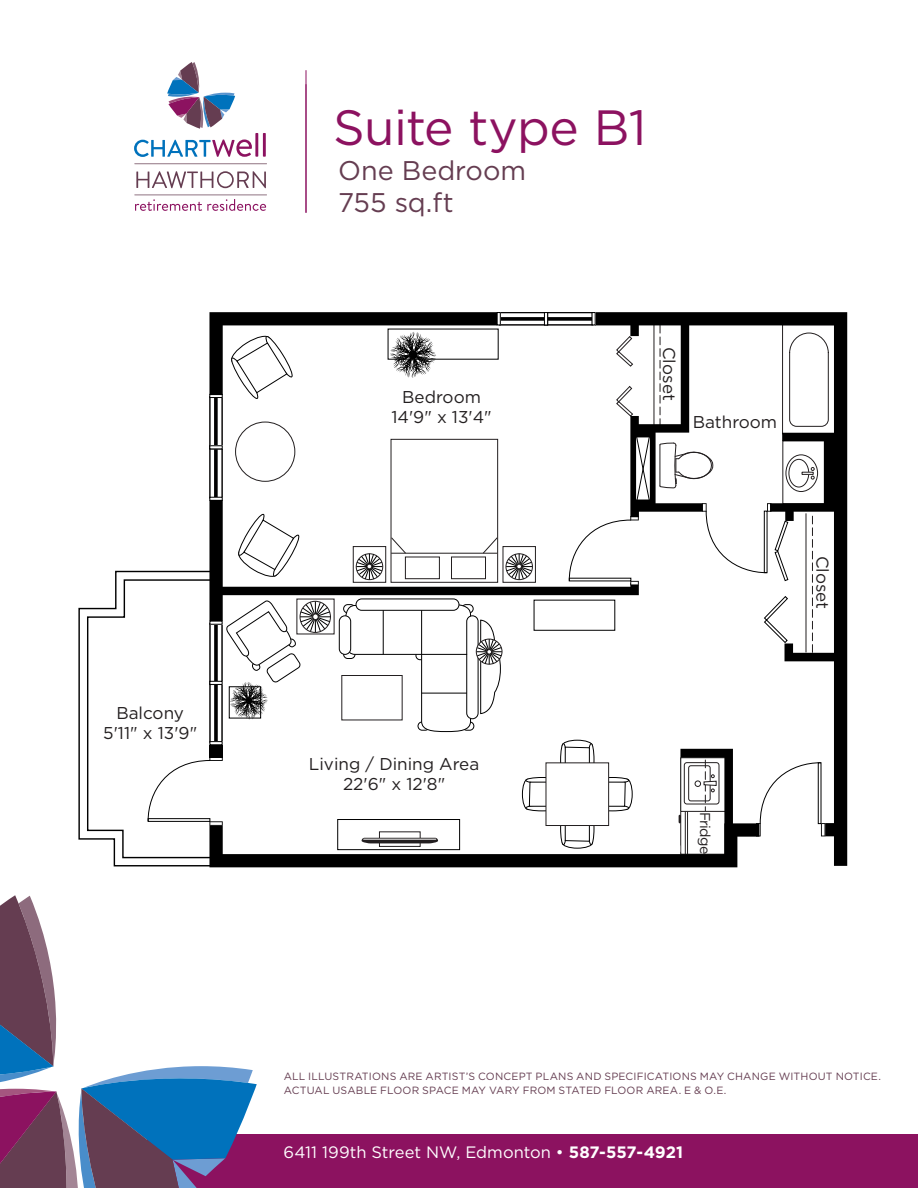
<style>
.page{position:relative;width:918px;height:1188px;background:#fff}
.page>*{position:absolute;margin:0;border:0;box-sizing:border-box;transform-origin:0 0}
.t1{font:49.5px "Gotham HTF";letter-spacing:-.015em;color:#8c1260}
.t2{font:27px "Gotham HTF";color:#653d51}
.t3{font:17.1px/20.5px "Gotham HTF";color:#231f20;text-align:center}
.t4{font:16.5px "Gotham HTF";color:#fff}
.t5{font:14.25px "Gotham HTF";letter-spacing:-.05em;color:#231f20}
.t6{font:10.5px/13.5px "Gotham HTF";letter-spacing:.015em;color:#653d51}
.s1{font-weight:700}
</style>
<div class="page">
<hr style="left:306px;top:70px;width:1px;height:143px;background:#8c1260">
<div style="left:147px;top:1134px;width:771px;height:54px;background:#8c1260"></div>
<svg style="left:0;top:895px;width:257px;height:293px"></svg>
<svg style="left:134px;top:140px;width:118px;height:17px"></svg>
<hr style="left:255px;top:133px;width:3px;height:24px;background:#8c1260">
<hr style="left:263px;top:133px;width:3px;height:24px;background:#8c1260">
<svg style="left:167px;top:62px;width:68px;height:67px"></svg>
<svg style="left:136px;top:171px;width:130px;height:17px"></svg>
<svg style="left:134px;top:163px;width:133px;height:1px"></svg>
<svg style="left:134px;top:195px;width:133px;height:16px"></svg>
<div style="left:209px;top:448px;width:14px;height:50px;border:1px solid #231f20"></div>
<div style="left:209px;top:447px;width:14px;height:52px;border:1px solid #000"></div>
<svg style="left:214px;top:449px;width:4px;height:48px"></svg>
<div style="left:209px;top:396px;width:14px;height:51px;border:1px solid #000"></div>
<svg style="left:214px;top:401px;width:4px;height:44px"></svg>
<div style="left:343px;top:650px;width:12px;height:9px;border:1px solid #010101;border-radius:4px"></div>
<div style="left:462px;top:721px;width:12px;height:10px;border:1px solid #010101;border-radius:4px"></div>
<svg style="left:344px;top:621px;width:127px;height:111px"></svg>
<div style="left:467px;top:616px;width:11px;height:103px;background:#fff;border-radius:6px"></div>
<div style="left:466px;top:615px;width:13px;height:104px;border:1px solid #010101;border-radius:6px"></div>
<div style="left:339px;top:616px;width:12px;height:38px;background:#fff;border-radius:6px"></div>
<div style="left:339px;top:615px;width:12px;height:40px;border:1px solid #010101;border-radius:6px"></div>
<hr style="left:422px;top:654px;width:45px;height:1px;background:#010101">
<hr style="left:422px;top:693px;width:45px;height:1px;background:#010101">
<hr style="left:383px;top:610px;width:1px;height:44px;background:#010101">
<div style="left:476px;top:639px;width:26px;height:26px;border:1px solid #231f20;border-radius:50%"></div>
<svg style="left:477px;top:621px;width:25px;height:94px"></svg>
<svg style="left:209px;top:500px;width:386px;height:121px"></svg>
<div style="left:503px;top:547px;width:32px;height:35px;background:#fff"></div>
<div style="left:503px;top:546px;width:33px;height:37px;border:1px solid #231f20"></div>
<div style="left:506px;top:553px;width:27px;height:27px;border:1px solid #231f20;border-radius:50%"></div>
<svg style="left:506px;top:554px;width:26px;height:26px"></svg>
<div style="left:353px;top:547px;width:33px;height:35px;background:#fff"></div>
<div style="left:353px;top:546px;width:33px;height:37px;border:1px solid #231f20"></div>
<div style="left:356px;top:554px;width:27px;height:26px;background:#6b6869;border-radius:50%"></div>
<div style="left:356px;top:553px;width:27px;height:27px;border:1px solid #231f20;border-radius:50%"></div>
<svg style="left:356px;top:554px;width:26px;height:26px"></svg>
<hr style="left:391px;top:553px;width:106px;height:1px;background:#231f20">
<svg style="left:390px;top:536px;width:17px;height:18px"></svg>
<svg style="left:482px;top:536px;width:17px;height:18px"></svg>
<div style="left:391px;top:439px;width:107px;height:144px;border:1px solid #231f20"></div>
<div style="left:405px;top:557px;width:35px;height:22px;border:1px solid #231f20"></div>
<div style="left:451px;top:557px;width:35px;height:22px;border:1px solid #231f20"></div>
<div style="left:534px;top:600px;width:81px;height:30px;background:#fff"></div>
<div style="left:534px;top:600px;width:81px;height:31px;border:1px solid #000"></div>
<div style="left:562px;top:740px;width:31px;height:11px;border:1px solid #010101;border-radius:50%"></div>
<div style="left:560px;top:743px;width:7px;height:33px;border:1px solid #010101;border-radius:50%"></div>
<div style="left:588px;top:743px;width:6px;height:33px;border:1px solid #010101;border-radius:50%"></div>
<svg style="left:564px;top:746px;width:26px;height:3px"></svg>
<svg style="left:78px;top:512px;width:252px;height:355px"></svg>
<svg style="left:568px;top:516px;width:27px;height:69px"></svg>
<svg style="left:209px;top:749px;width:529px;height:118px"></svg>
<svg style="left:595px;top:312px;width:252px;height:554px"></svg>
<svg style="left:635px;top:431px;width:16px;height:74px"></svg>
<div style="left:235px;top:422px;width:60px;height:60px;border:1px solid #231f20;border-radius:50%"></div>
<div style="left:546px;top:312px;width:48px;height:13px;border:1px solid #000"></div>
<svg style="left:548px;top:317px;width:44px;height:4px"></svg>
<div style="left:499px;top:312px;width:47px;height:13px;border:1px solid #000"></div>
<svg style="left:501px;top:317px;width:43px;height:4px"></svg>
<svg style="left:209px;top:312px;width:291px;height:89px"></svg>
<div style="left:497px;top:312px;width:4px;height:13px;border:1px solid #000"></div>
<div style="left:544px;top:312px;width:4px;height:13px;border:1px solid #000"></div>
<p class="t3" style="left:103px;top:702px;width:95px">Balcony<br>5'11" x 13'9"</p>
<h1 class="t1" style="left:333px;top:100px;width:315px">Suite type B1</h1>
<p class="t2" style="left:338px;top:156px;width:190px">One Bedroom</p>
<p class="t2" style="left:338px;top:187px;width:117px">755 sq.ft</p>
<p class="t3" style="left:392px;top:386px;width:102px">Bedroom<br>14'9" x 13'4"</p>
<p class="t3" style="left:680px;top:347px;width:55px;rotate:90deg">Closet</p>
<p class="t3" style="left:693px;top:411px;width:86px">Bathroom</p>
<p class="t3" style="left:833px;top:556px;width:55px;rotate:90deg">Closet</p>
<p class="t3" style="left:309px;top:753px;width:172px">Living / Dining Area<br>22'6" x 12'8"</p>
<p class="t5" style="left:713px;top:812px;width:44px;rotate:90deg">Fridge</p>
<p class="t6" style="left:284px;top:1069px;width:599px">ALL ILLUSTRATIONS ARE ARTIST’S CONCEPT PLANS AND SPECIFICATIONS MAY CHANGE WITHOUT NOTICE.<br>ACTUAL USABLE FLOOR SPACE MAY VARY FROM STATED FLOOR AREA. E &amp; O.E.</p>
<h3 class="t4" style="left:284px;top:1143px;width:401px">6411 199th Street NW, Edmonton • <span class="s1">587-557-4921</span></h3>
</div>
